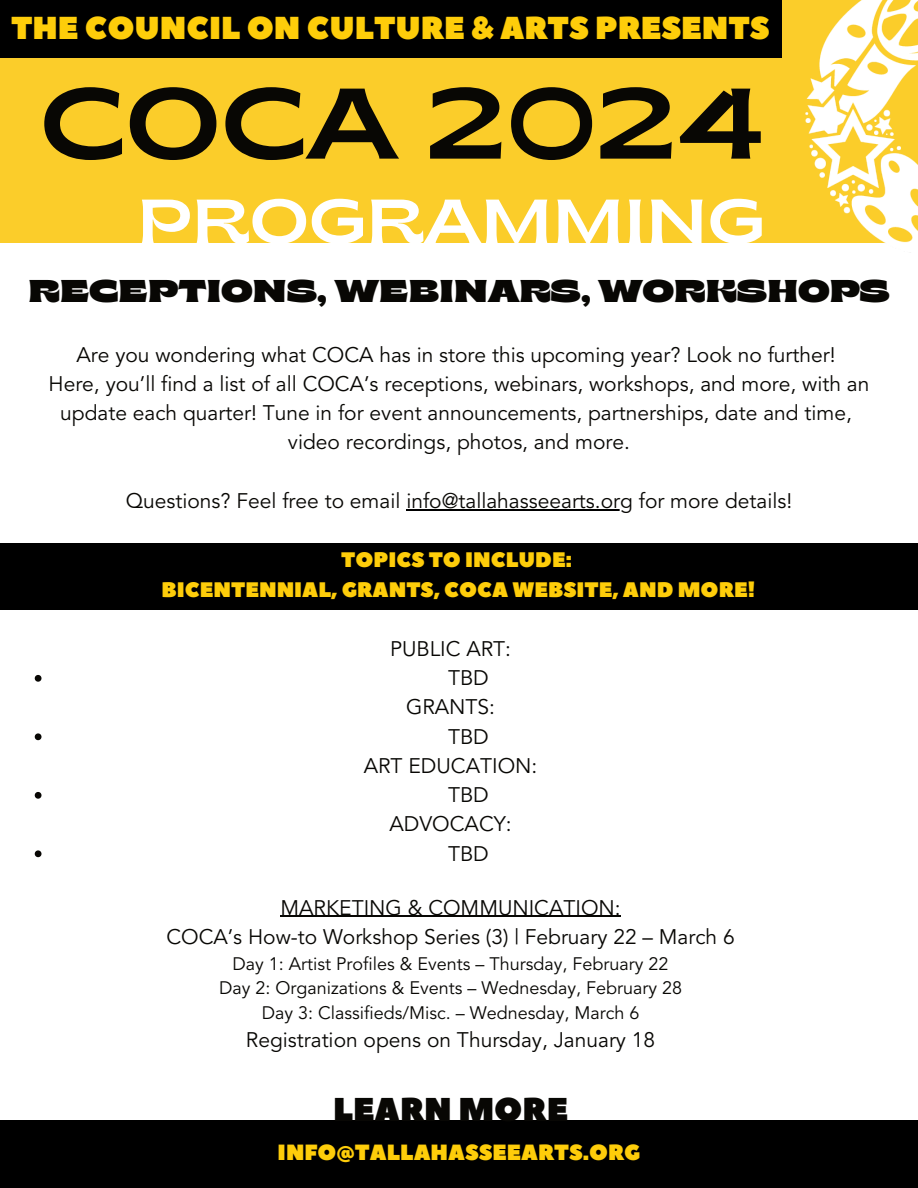
<style>
.page{position:relative;width:918px;height:1188px;background:#fff}
.page>*{position:absolute;margin:0;border:0;box-sizing:border-box;transform-origin:0 0}
.t1{font:semi-expanded 100.05px "Brice";color:#080704}
.t2{font:semi-expanded 61.95px "Brice";color:#fff}
.t3{font:33px "Peace Sans";color:#080704}
.t4{font:31.65px "Peace Sans";color:#fecd0a}
.t5{font:900 semi-expanded 31.5px "Brice";color:#080704}
.t6{font:22.05px "Peace Sans";color:#fecd0a}
.t7{font:21px/29.2px "Avenir";color:#080704;text-align:center}
.t8{font:21px/29.2px "Peace Sans";color:#fecd0a;text-align:center}
.t9{font:18px/24.8px "Avenir";color:#080704;text-align:center}
</style>
<div class="page">
<div style="left:0;top:0;width:918px;height:243px;background:#fbcd2a"></div>
<div style="left:0;top:0;width:782px;height:57px;background:#000"></div>
<div style="left:0;top:1121px;width:918px;height:67px;background:#000"></div>
<div style="left:0;top:543px;width:918px;height:67px;background:#000"></div>
<hr style="left:406px;top:509px;width:227px;height:1px;background:#000">
<svg style="left:35px;top:675px;width:7px;height:7px"></svg>
<svg style="left:35px;top:733px;width:7px;height:7px"></svg>
<svg style="left:35px;top:792px;width:7px;height:7px"></svg>
<svg style="left:35px;top:850px;width:7px;height:7px"></svg>
<hr style="left:280px;top:916px;width:341px;height:1px;background:#080704">
<img style="left:806px;top:0;width:112px;height:243px">
<h3 class="t4" style="left:11px;top:7px;width:760px">THE COUNCIL ON CULTURE &amp; ARTS PRESENTS</h3>
<h1 class="t1" style="left:40px;top:50px;width:726px">COCA 2024</h1>
<h2 class="t2" style="left:137px;top:175px;width:629px">PROGRAMMING</h2>
<h3 class="t5" style="left:28px;top:267px;width:863px">RECEPTIONS, WEBINARS, WORKSHOPS</h3>
<p class="t7" style="left:49px;top:340px;width:822px">Are you wondering what COCA has in store this upcoming year? Look no further!<br>Here, you’ll find a list of all COCA’s receptions, webinars, workshops, and more, with an update each quarter! Tune in for event announcements, partnerships, date and time, video recordings, photos, and more.</p>
<p class="t7" style="left:126px;top:487px;width:668px">Questions? Feel free to email info@tallahasseearts.org for more details!</p>
<p class="t8" style="left:162px;top:546px;width:595px">TOPICS TO INCLUDE:<br>BICENTENNIAL, GRANTS, COCA WEBSITE, AND MORE!</p>
<p class="t7" style="left:390px;top:634px;width:123px">PUBLIC ART:</p>
<p class="t7" style="left:448px;top:664px;width:42px">TBD</p>
<p class="t7" style="left:406px;top:693px;width:91px">GRANTS:</p>
<p class="t7" style="left:448px;top:722px;width:42px">TBD</p>
<p class="t7" style="left:364px;top:751px;width:175px">ART EDUCATION:</p>
<p class="t7" style="left:448px;top:781px;width:42px">TBD</p>
<p class="t7" style="left:390px;top:810px;width:124px">ADVOCACY:</p>
<p class="t7" style="left:448px;top:839px;width:42px">TBD</p>
<p class="t7" style="left:166px;top:893px;width:570px">MARKETING &amp; COMMUNICATION:<br>COCA’s How-to Workshop Series (3) | February 22 – March 6</p>
<p class="t9" style="left:219px;top:951px;width:465px">Day 1: Artist Profiles &amp; Events – Thursday, February 22<br>Day 2: Organizations &amp; Events – Wednesday, February 28<br>Day 3: Classifieds/Misc. – Wednesday, March 6</p>
<p class="t7" style="left:246px;top:1026px;width:411px">Registration opens on Thursday, January 18</p>
<h3 class="t3" style="left:333px;top:1087px;width:237px">LEARN MORE</h3>
<p class="t6" style="left:278px;top:1138px;width:364px">INFO@TALLAHASSEEARTS.ORG</p>
</div>
